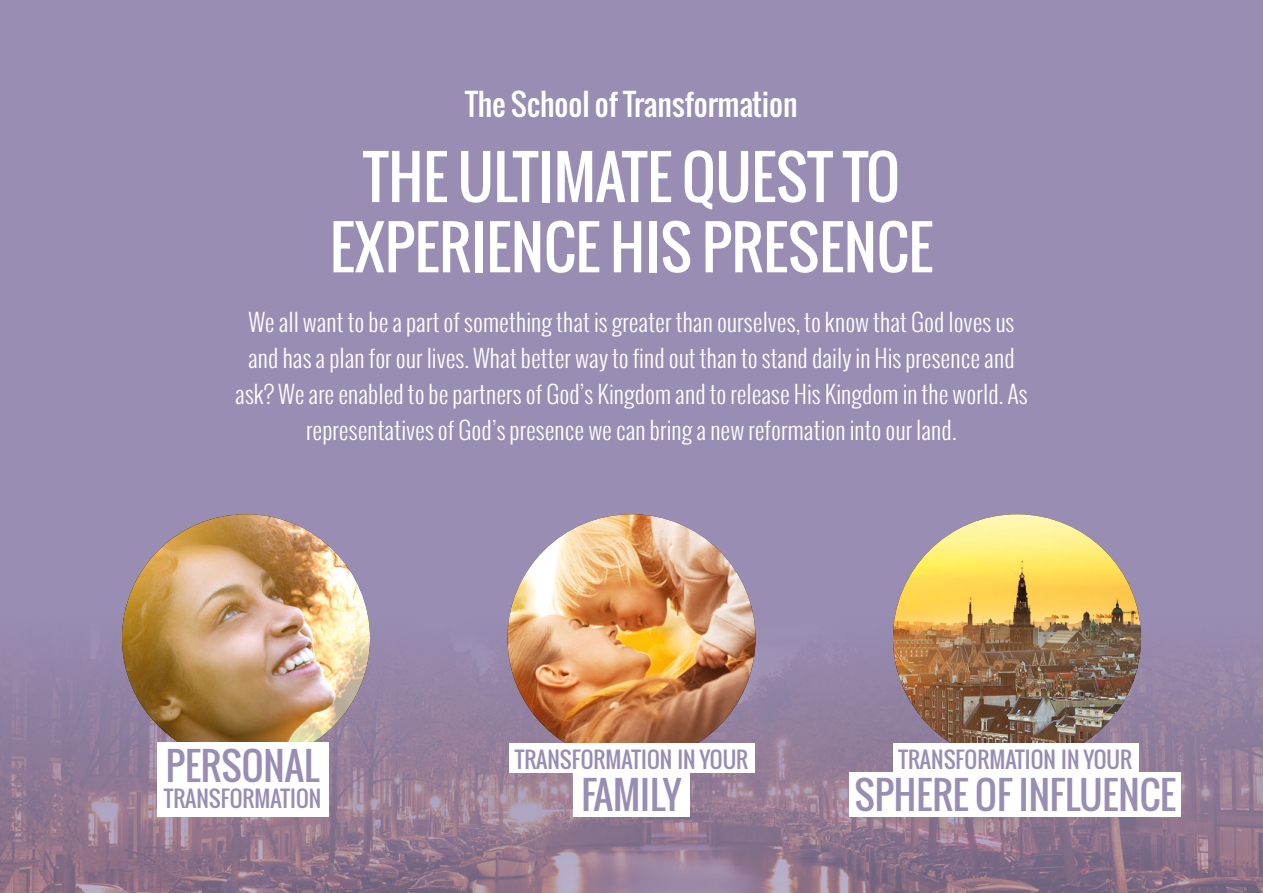
<style>
.page{position:relative;width:1263px;height:893px;background:#998db3}
.page>*{position:absolute;margin:0;border:0;box-sizing:border-box;transform-origin:0 0}
.t1{font:58.5px/70.2px "Oswald";color:#fff;text-align:center}
.t2{font:37.8px "Oswald";color:#998db3}
.t3{font:30px "Oswald";color:#fff}
.t4{font:300 24px/36px "Oswald";color:#fff;text-align:center}
.t5{font:22.2px "Oswald";color:#998db3}
</style>
<div class="page">
<img style="left:0;top:615px;width:1263px;height:278px">
<img style="left:122px;top:514px;width:248px;height:248px;border-radius:124px">
<img style="left:507px;top:514px;width:248px;height:248px;border-radius:124px">
<img style="left:893px;top:514px;width:248px;height:248px;border-radius:124px">
<div style="left:893px;top:743px;width:245px;height:30px;background:#fff"></div>
<div style="left:850px;top:772px;width:331px;height:45px;background:#fff"></div>
<div style="left:509px;top:743px;width:245px;height:30px;background:#fff"></div>
<div style="left:573px;top:772px;width:117px;height:45px;background:#fff"></div>
<div style="left:157px;top:742px;width:171px;height:75px;background:#fff"></div>
<p class="t3" style="left:465px;top:82px;width:334px">The School of Transformation</p>
<h1 class="t1" style="left:330px;top:141px;width:605px">THE ULTIMATE QUEST TO<br>EXPERIENCE HIS PRESENCE</h1>
<p class="t4" style="left:235px;top:304px;width:794px">We all want to be a part of something that is greater than ourselves, to know that God loves us and has a plan for our lives. What better way to find out than to stand daily in His presence and ask? We are enabled to be partners of God’s Kingdom and to release His Kingdom in the world. As representatives of God’s presence we can bring a new reformation into our land.</p>
<h2 class="t2" style="left:166px;top:737px;width:155px">PERSONAL</h2>
<p class="t5" style="left:164px;top:782px;width:159px">TRANSFORMATION</p>
<p class="t5" style="left:515px;top:743px;width:235px">TRANSFORMATION IN YOUR</p>
<h2 class="t2" style="left:581px;top:766px;width:102px">FAMILY</h2>
<p class="t5" style="left:898px;top:743px;width:235px">TRANSFORMATION IN YOUR</p>
<h2 class="t2" style="left:854px;top:766px;width:323px">SPHERE OF INFLUENCE</h2>
</div>
